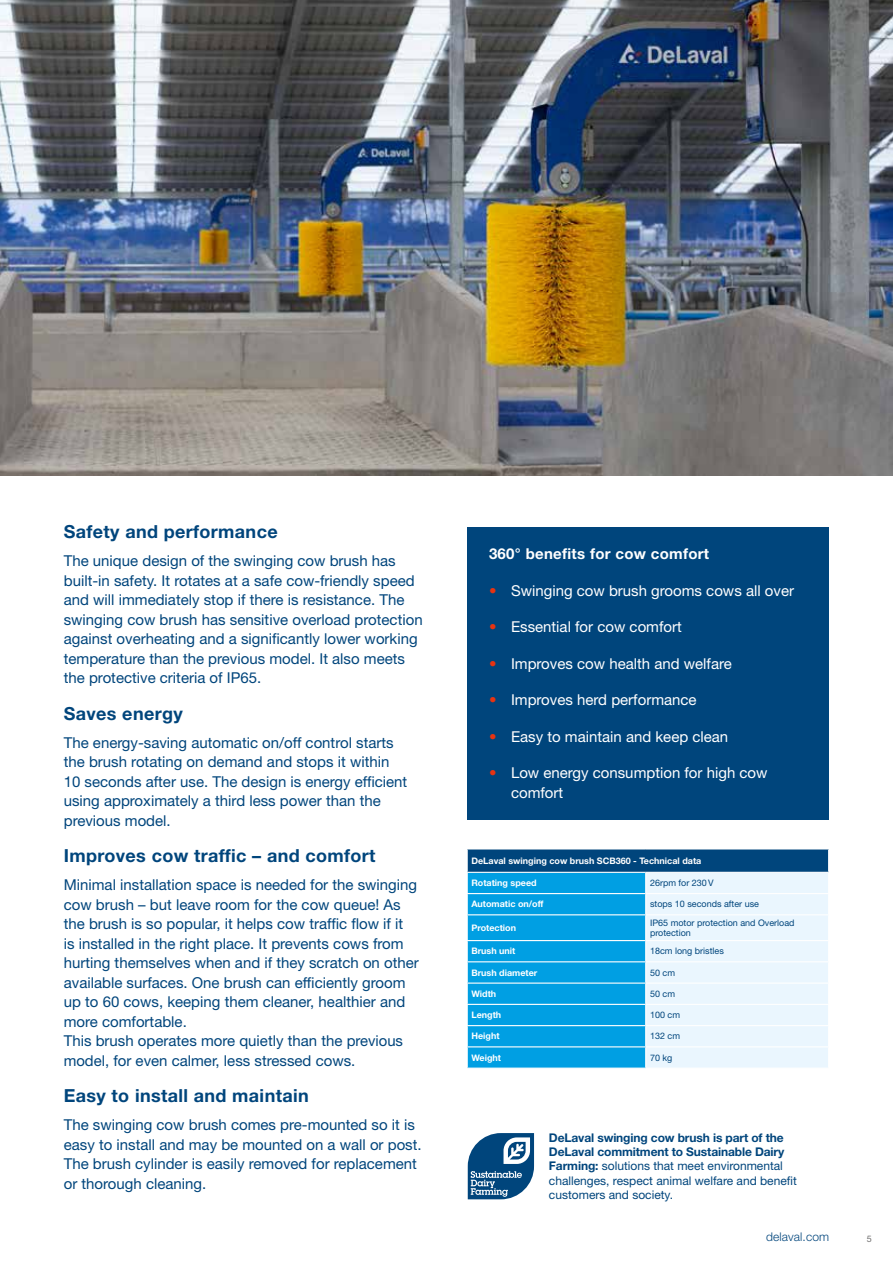
<style>
.page{position:relative;width:893px;height:1263px;background:#fff}
.page>*{position:absolute;margin:0;border:0;box-sizing:border-box;transform-origin:0 0}
.t1{font:700 18px "Helvetica Neue LT Std";letter-spacing:.02em;color:#00457c}
.t2{font:15px/19.5px "Helvetica Neue LT Std";color:#00457c}
.t3{font:15px/19.5px "Helvetica Neue LT Std";color:#fff}
.t4{font:700 15px "Helvetica Neue LT Std";letter-spacing:.02em;color:#fff}
.t5{font:12px/14.2px "Helvetica Neue LT Std";color:#00457c}
.t6{font:300 12px "Helvetica Neue LT Std";letter-spacing:.01em;color:#00457c}
.t7{font:700 9px "Helvetica Neue LT Std";color:#fff}
.t8{font:9px/10.8px "Helvetica Neue LT Std";color:#00457c}
.t9{font:9px "Helvetica Neue LT Std";color:#706f6f}
.s1{color:#e63312}
.s2{font-weight:700}
</style>
<div class="page">
<div style="left:468px;top:527px;width:361px;height:293px;background:#00457c"></div>
<svg style="left:468px;top:1133px;width:66px;height:66px"></svg>
<svg style="left:467px;top:849px;width:362px;height:219px;background:#72c0e5"></svg>
<img style="left:0;top:0;width:893px;height:476px">
<p class="t1" style="left:64px;top:520px;width:215px">Safety and performance</p>
<p class="t2" style="left:64px;top:551px;width:360px">The unique design of the swinging cow brush has built-in safety. It rotates at a safe cow-friendly speed and will immediately stop if there is resistance. The swinging cow brush has sensitive overload protection against overheating and a significantly lower working temperature than the previous model. It also meets the protective criteria of IP65.</p>
<p class="t1" style="left:64px;top:702px;width:121px">Saves energy</p>
<p class="t2" style="left:64px;top:732px;width:345px">The energy-saving automatic on/off control starts the brush rotating on demand and stops it within 10 seconds after use. The design is energy efficient using approximately a third less power than the previous model.</p>
<p class="t1" style="left:64px;top:844px;width:313px">Improves cow traffic – and comfort</p>
<p class="t2" style="left:64px;top:875px;width:357px">Minimal installation space is needed for the swinging cow brush – but leave room for the cow queue! As the brush is so popular, it helps cow traffic flow if it<br>is installed in the right place. It prevents cows from hurting themselves when and if they scratch on other available surfaces. One brush can efficiently groom up to 60 cows, keeping them cleaner, healthier and more comfortable.<br>This brush operates more quietly than the previous model, for even calmer, less stressed cows.</p>
<p class="t1" style="left:64px;top:1084px;width:246px">Easy to install and maintain</p>
<p class="t2" style="left:64px;top:1115px;width:359px">The swinging cow brush comes pre-mounted so it is easy to install and may be mounted on a wall or post.<br>The brush cylinder is easily removed for replacement or thorough cleaning.</p>
<p class="t4" style="left:489px;top:545px;width:222px">360° benefits for cow comfort</p>
<p class="t3" style="left:489px;top:580px;width:307px"><span class="s1">•</span> Swinging cow brush grooms cows all over</p>
<p class="t3" style="left:489px;top:617px;width:194px"><span class="s1">•</span> Essential for cow comfort</p>
<p class="t3" style="left:489px;top:653px;width:244px"><span class="s1">•</span> Improves cow health and welfare</p>
<p class="t3" style="left:489px;top:690px;width:209px"><span class="s1">•</span> Improves herd performance</p>
<p class="t3" style="left:489px;top:726px;width:241px"><span class="s1">•</span> Easy to maintain and keep clean</p>
<p class="t3" style="left:511px;top:763px;width:258px;text-indent:-22px"><span class="s1">•</span> Low energy consumption for high cow comfort</p>
<p class="t7" style="left:471px;top:855px;width:231px">DeLaval swinging cow brush SCB360 - Technical data</p>
<p class="t7" style="left:471px;top:877px;width:67px">Rotating speed</p>
<p class="t8" style="left:650px;top:877px;width:65px">26rpm for 230V</p>
<p class="t7" style="left:471px;top:899px;width:74px">Automatic on/off</p>
<p class="t8" style="left:650px;top:899px;width:111px">stops 10 seconds after use</p>
<p class="t7" style="left:471px;top:922px;width:46px">Protection</p>
<p class="t8" style="left:650px;top:917px;width:146px">IP65 motor protection and Overload protection</p>
<p class="t7" style="left:471px;top:946px;width:46px">Brush unit</p>
<p class="t8" style="left:650px;top:946px;width:75px">18cm long bristles</p>
<p class="t7" style="left:471px;top:967px;width:67px">Brush diameter</p>
<p class="t8" style="left:650px;top:967px;width:27px">50 cm</p>
<p class="t7" style="left:471px;top:988px;width:26px">Width</p>
<p class="t8" style="left:650px;top:988px;width:27px">50 cm</p>
<p class="t7" style="left:471px;top:1009px;width:31px">Length</p>
<p class="t8" style="left:650px;top:1009px;width:32px">100 cm</p>
<p class="t7" style="left:471px;top:1031px;width:30px">Height</p>
<p class="t8" style="left:650px;top:1031px;width:32px">132 cm</p>
<p class="t7" style="left:471px;top:1052px;width:31px">Weight</p>
<p class="t8" style="left:650px;top:1052px;width:24px">70 kg</p>
<p class="t5" style="left:549px;top:1130px;width:249px"><span class="s2">DeLaval swinging cow brush is part of the DeLaval commitment to Sustainable Dairy Farming:</span> solutions that meet environmental challenges, respect animal welfare and benefit customers and society.</p>
<p class="t6" style="left:766px;top:1229px;width:64px">delaval.com</p>
<p class="t9" style="left:867px;top:1233px;width:7px">5</p>
</div>
